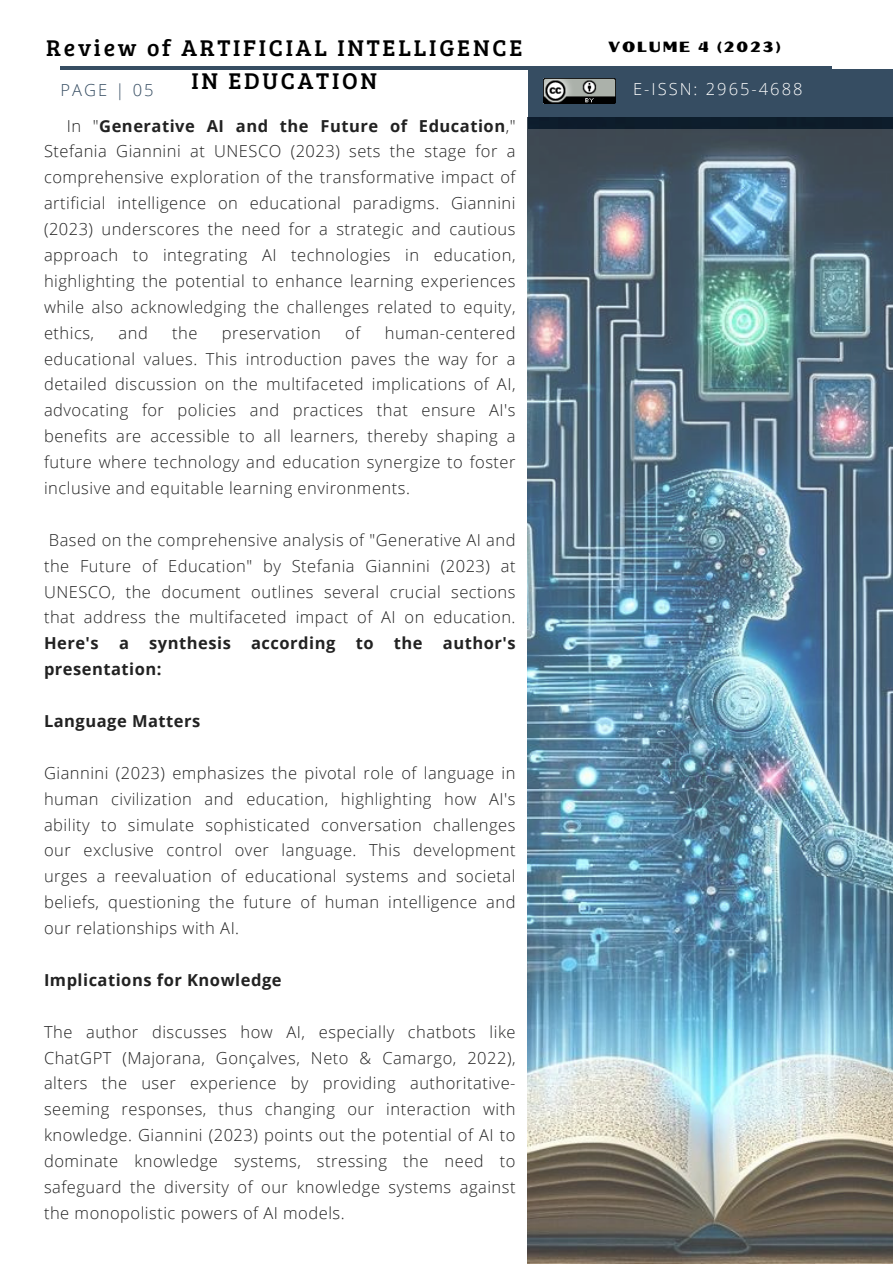
<style>
.page{position:relative;width:893px;height:1264px;background:#fff}
.page>*{position:absolute;margin:0;border:0;box-sizing:border-box;transform-origin:0 0}
.t1{font:23.55px "Bree Serif";letter-spacing:.12em;color:#000}
.t2{font:300 16.5px/25.8px "Open Sans";letter-spacing:.03em;color:#222;text-align:justify}
.t3{font:700 16.5px "Open Sans";letter-spacing:.03em;color:#222}
.t4{font:300 16.5px "Open Sans";letter-spacing:.12em;color:#fff}
.t5{font:300 16.5px "Open Sans";letter-spacing:.12em;color:#364d62}
.t6{font:14.85px "Oilvare Base";letter-spacing:.12em;color:#000}
.s1{font-weight:700}
</style>
<div class="page">
<hr style="left:61px;top:66px;width:770px;height:4px;background:#364d62">
<div style="left:528px;top:70px;width:364px;height:58px;background:#364d62"></div>
<img style="left:543px;top:78px;width:72px;height:26px">
<img style="left:528px;top:117px;width:364px;height:1146px">
<p class="t1" style="left:46px;top:31px;width:477px">Review of ARTIFICIAL INTELLIGENCE</p>
<p class="t6" style="left:608px;top:38px;width:174px">VOLUME 4 (2023)</p>
<p class="t1" style="left:191px;top:64px;width:187px">IN EDUCATION</p>
<p class="t4" style="left:633px;top:78px;width:171px">E-ISSN: 2965-4688</p>
<p class="t5" style="left:61px;top:79px;width:94px">PAGE | 05</p>
<p class="t2" style="left:44px;top:112px;width:473px;text-indent:23px">In "<span class="s1">Generative AI and the Future of Education</span>," Stefania Giannini at UNESCO (2023) sets the stage for a comprehensive exploration of the transformative impact of artificial intelligence on educational paradigms. Giannini (2023) underscores the need for a strategic and cautious approach to integrating AI technologies in education, highlighting the potential to enhance learning experiences while also acknowledging the challenges related to equity, ethics,</p>
<p class="t2" style="left:118px;top:319px;width:31px">and</p>
<p class="t2" style="left:172px;top:319px;width:27px">the</p>
<p class="t2" style="left:222px;top:319px;width:100px">preservation</p>
<p class="t2" style="left:345px;top:319px;width:17px">of</p>
<p class="t2" style="left:44px;top:319px;width:473px;text-indent:341px">human-centered educational values. This introduction paves the way for a detailed discussion on the multifaceted implications of AI, advocating for policies and practices that ensure AI's benefits are accessible to all learners, thereby shaping a future where technology and education synergize to foster inclusive and equitable learning environments.</p>
<p class="t2" style="left:44px;top:526px;width:473px">Based on the comprehensive analysis of "Generative AI and the Future of Education" by Stefania Giannini (2023) at UNESCO, the document outlines several crucial sections that address the multifaceted impact of AI on education.<br><span class="s1">Here's a synthesis according to the author's presentation:</span></p>
<p class="t3" style="left:44px;top:709px;width:158px">Language Matters</p>
<p class="t2" style="left:44px;top:759px;width:473px">Giannini (2023) emphasizes the pivotal role of language in human civilization and education, highlighting how AI's ability to simulate sophisticated conversation challenges our exclusive control over language. This development urges a reevaluation of educational systems and societal beliefs, questioning the future of human intelligence and our relationships with AI.</p>
<p class="t3" style="left:44px;top:968px;width:239px">Implications for Knowledge</p>
<p class="t2" style="left:44px;top:1018px;width:473px">The author discusses how AI, especially chatbots like ChatGPT (Majorana, Gonçalves, Neto &amp; Camargo, 2022), alters the user experience by providing authoritative&shy;seeming responses, thus changing our interaction with knowledge. Giannini (2023) points out the potential of AI to dominate knowledge systems, stressing the need to safeguard the diversity of our knowledge systems against the monopolistic powers of AI models.</p>
</div>
